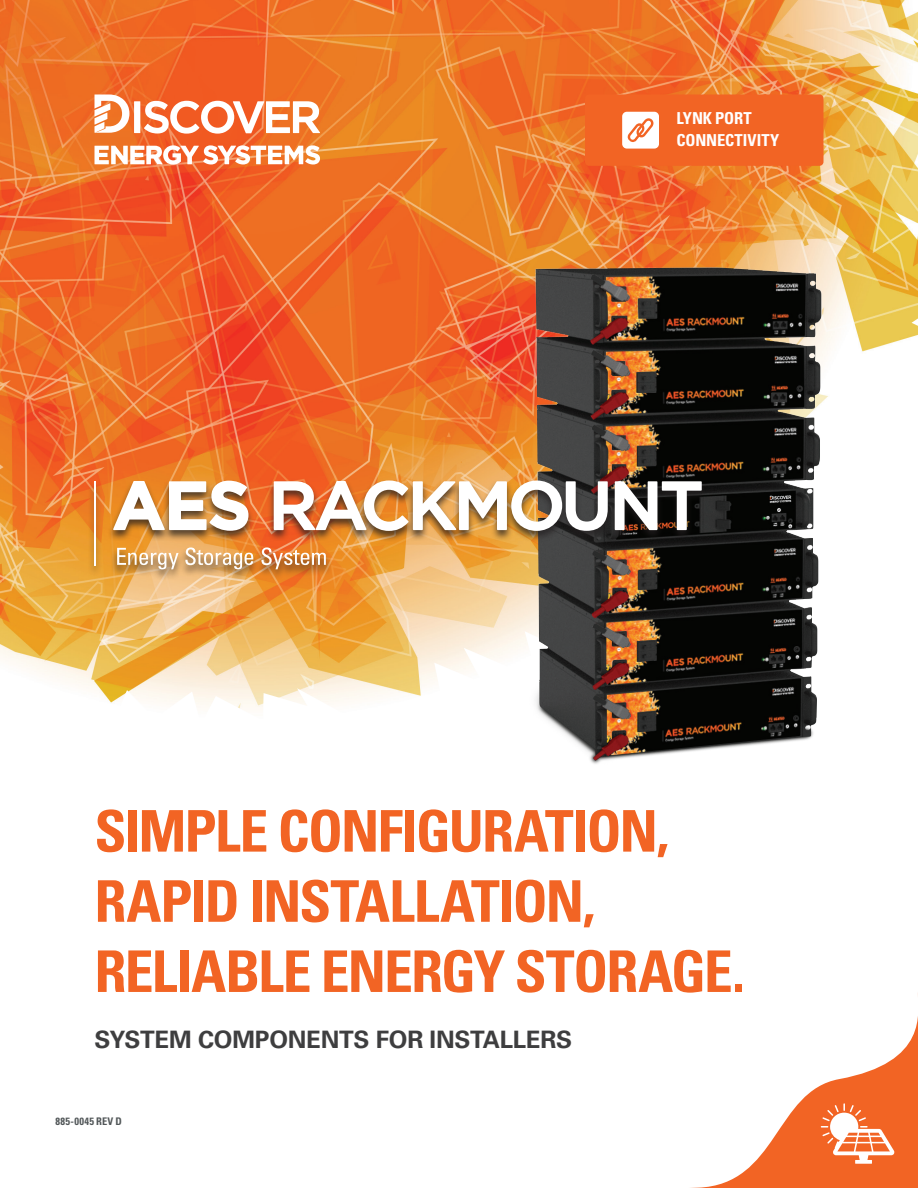
<style>
.page{position:relative;width:918px;height:1188px;background:#fff}
.page>*{position:absolute;margin:0;border:0;box-sizing:border-box;transform-origin:0 0}
.t1{font:700 condensed 57.45px/70.2px "Univers LT Std";letter-spacing:-.03em;color:#f26424}
.t2{font:700 24px "Univers LT Std";letter-spacing:-.01em;color:#3e3e3f}
.t3{font:700 condensed 16.5px/22.5px "Univers LT Std";color:#fff}
.t4{font:700 condensed 10.5px "Univers LT Std";letter-spacing:.035em;color:#525759}
</style>
<div class="page">
<img style="left:0;top:0;width:918px;height:318px">
<svg style="left:0;top:318px;width:918px;height:391px"></svg>
<div style="left:585px;top:94px;width:239px;height:72px;background:#f26424;border-radius:4px"></div>
<svg style="left:622px;top:112px;width:37px;height:37px"></svg>
<svg style="left:690px;top:993px;width:228px;height:195px"></svg>
<svg style="left:821px;top:1103px;width:73px;height:61px"></svg>
<img style="left:514px;top:242px;width:328px;height:522px">
<svg style="left:95px;top:145px;width:225px;height:20px"></svg>
<div style="left:134px;top:101px;width:6px;height:32px;background:#fff"></div>
<svg style="left:144px;top:101px;width:176px;height:33px"></svg>
<svg style="left:95px;top:95px;width:34px;height:38px"></svg>
<div style="left:88px;top:479px;width:620px;height:102px;background:#231f20;opacity:.75"></div>
<img style="left:113px;top:481px;width:589px;height:50px">
<hr style="left:94px;top:481px;width:2px;height:84px;background:#fff">
<svg style="left:117px;top:548px;width:62px;height:21px"></svg>
<svg style="left:185px;top:547px;width:68px;height:22px"></svg>
<svg style="left:261px;top:547px;width:65px;height:22px"></svg>
<p class="t3" style="left:676px;top:107px;width:105px">LYNK PORT<br>CONNECTIVITY</p>
<p class="t1" style="left:94px;top:796px;width:652px">SIMPLE CONFIGURATION,<br>RAPID INSTALLATION,<br>RELIABLE ENERGY STORAGE.</p>
<p class="t2" style="left:94px;top:1025px;width:479px">SYSTEM COMPONENTS FOR INSTALLERS</p>
<p class="t4" style="left:55px;top:1115px;width:68px">885-0045 REV D</p>
</div>
